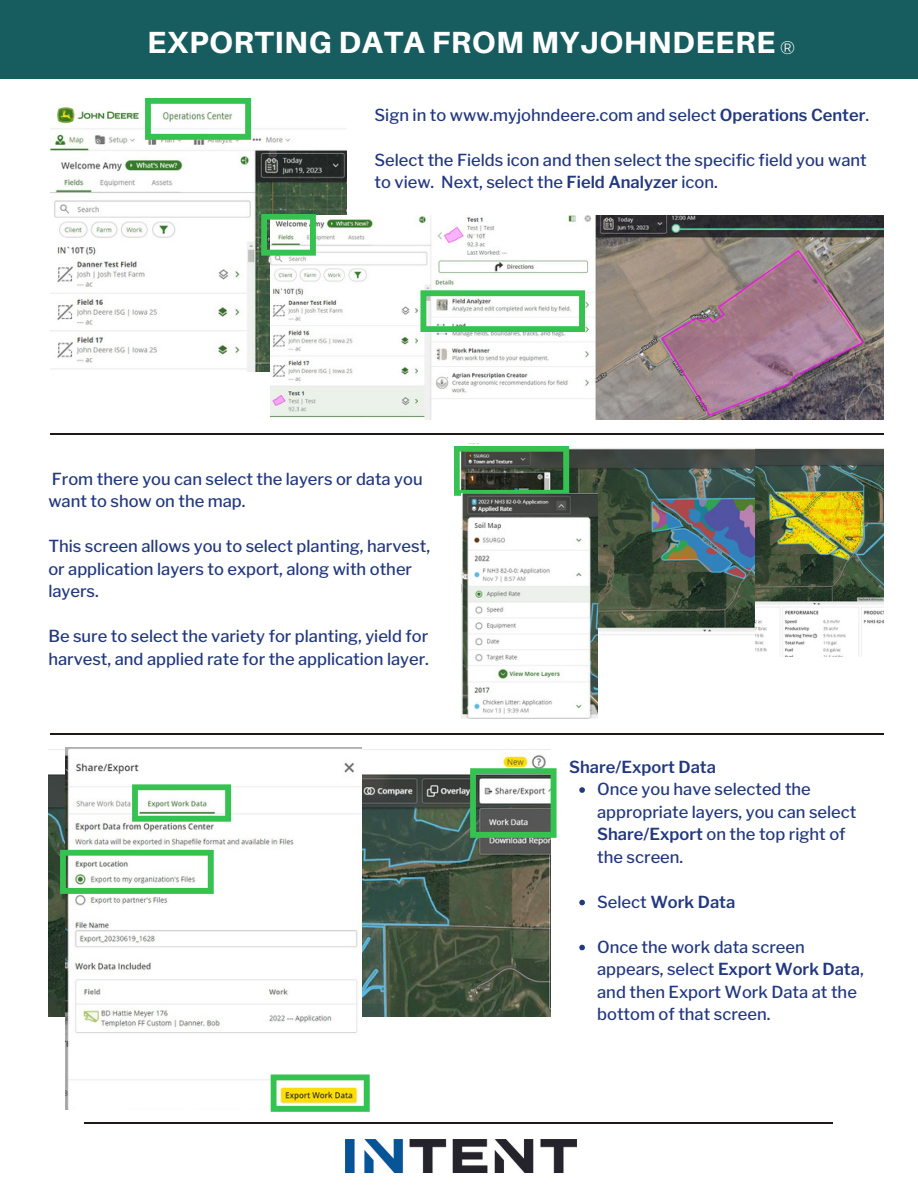
<style>
.page{position:relative;width:918px;height:1188px;background:#fff}
.page>*{position:absolute;margin:0;border:0;box-sizing:border-box;transform-origin:0 0}
.t1{font:800 30.6px "Aileron";letter-spacing:.02em;color:#fff}
.t2{font:18px "Raleway";color:#fff}
.t3{font:500 16.5px/22.5px "Libre Franklin";color:#22387f}
.t4{font:600 16.5px "Libre Franklin";color:#22387f}
.s1{font-weight:600}
.s2{font-weight:500}
</style>
<div class="page">
<div style="left:0;top:0;width:918px;height:78px;background:#175c5e"></div>
<hr style="left:85px;top:1123px;width:748px;height:1px;background:#211915">
<img style="left:346px;top:1139px;width:230px;height:33px">
<img style="left:50px;top:105px;width:296px;height:266px">
<svg style="left:145px;top:98px;width:106px;height:42px"></svg>
<img style="left:271px;top:215px;width:613px;height:205px">
<svg style="left:261px;top:214px;width:55px;height:42px"></svg>
<svg style="left:420px;top:290px;width:165px;height:42px"></svg>
<img style="left:569px;top:446px;width:187px;height:209px">
<svg style="left:454px;top:446px;width:115px;height:50px;background:#426a46"></svg>
<img style="left:461px;top:494px;width:136px;height:225px">
<img style="left:756px;top:448px;width:128px;height:208px">
<hr style="left:50px;top:433px;width:834px;height:1px;background:#211915">
<hr style="left:50px;top:734px;width:834px;height:1px;background:#211915">
<img style="left:48px;top:749px;width:502px;height:267px">
<svg style="left:470px;top:768px;width:87px;height:70px"></svg>
<img style="left:66px;top:747px;width:296px;height:362px">
<svg style="left:579px;top:787px;width:6px;height:6px"></svg>
<svg style="left:579px;top:900px;width:6px;height:5px"></svg>
<svg style="left:579px;top:945px;width:6px;height:5px"></svg>
<svg style="left:271px;top:1074px;width:99px;height:38px"></svg>
<svg style="left:132px;top:784px;width:99px;height:38px"></svg>
<svg style="left:60px;top:850px;width:154px;height:44px"></svg>
<p class="t1" style="left:147px;top:23px;width:630px">EXPORTING DATA FROM MYJOHNDEERE</p>
<p class="t2" style="left:780px;top:37px;width:16px">®</p>
<p class="t3" style="left:375px;top:104px;width:496px">Sign in to www.myjohndeere.com and select <span class="s1">Operations Center</span>.</p>
<p class="t3" style="left:375px;top:149px;width:494px">Select the Fields icon and then select the specific field you want to view. Next, select the <span class="s1">Field Analyzer</span> icon.</p>
<p class="t3" style="left:48px;top:467px;width:376px">From there you can select the layers or data you want to show on the map.</p>
<p class="t3" style="left:48px;top:535px;width:383px">This screen allows you to select planting, harvest, or application layers to export, along with other layers.</p>
<p class="t3" style="left:48px;top:625px;width:382px">Be sure to select the variety for planting, yield for harvest, and applied rate for the application layer.</p>
<p class="t4" style="left:569px;top:757px;width:148px">Share/Export Data</p>
<p class="t3" style="left:597px;top:778px;width:261px">Once you have selected the appropriate layers, you can select<br><span class="s1">Share/Export</span> on the top right of the screen.</p>
<p class="t4" style="left:597px;top:892px;width:140px"><span class="s2">Select</span> Work Data</p>
<p class="t3" style="left:597px;top:935px;width:268px">Once the work data screen appears, select <span class="s1">Export Work Data</span>, and then Export Work Data at the bottom of that screen.</p>
</div>
